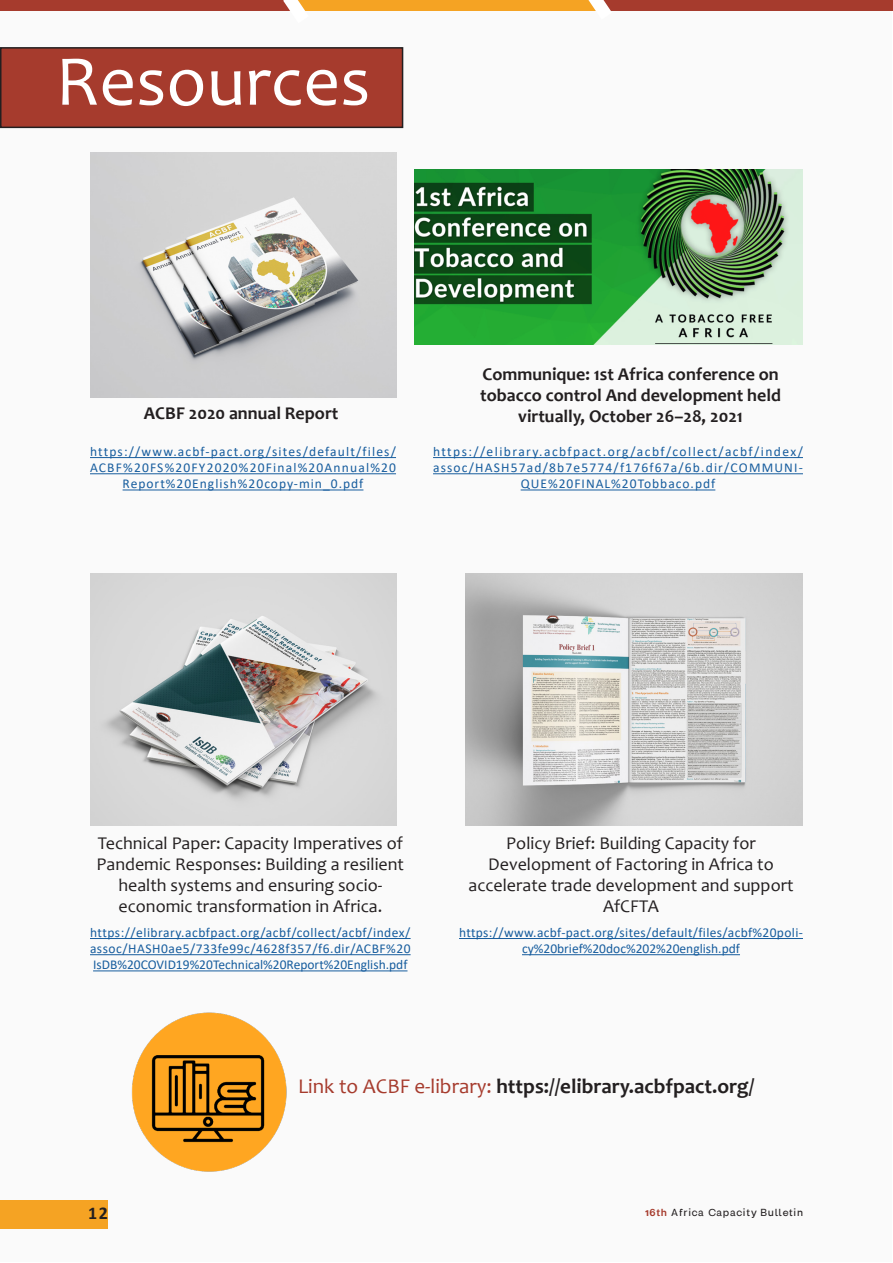
<style>
.page{position:relative;width:893px;height:1263px;background:#fff}
.page>*{position:absolute;margin:0;border:0;box-sizing:border-box;transform-origin:0 0}
.t1{font:72px "Candara";color:#fff}
.t2{font:700 21px "Candara";color:#231f20}
.t3{font:18px/21px "Candara";color:#231f20;text-align:center}
.t4{font:700 18px/21px "Candara";color:#231f20;text-align:center}
.t5{font:700 18px "Calibri";color:#231f20}
.t6{font:13.5px/16.2px "Calibri";letter-spacing:.075em;color:#175d9e;text-align:center}
.t7{font:13.5px/16.2px "Calibri";letter-spacing:.02em;color:#175d9e;text-align:center}
.t8{font:600 9px "Clinton";letter-spacing:.045em;color:#231f20}
.s1{font-weight:400;color:#a63b2d}
.s2{font-weight:700;color:#a63b2d}
</style>
<div class="page">
<div style="left:1px;top:1px;width:891px;height:1260px;background:#fafafa"></div>
<div style="left:1px;top:48px;width:402px;height:79px;background:#a63b2d"></div>
<div style="left:0;top:47px;width:403px;height:81px;border:2px solid #231f20"></div>
<div style="left:0;top:1200px;width:107px;height:29px;background:#f5a323"></div>
<div style="left:0;top:0;width:893px;height:10px;background:#a63b2d"></div>
<div style="left:294px;top:0;width:305px;height:10px;background:#f5a323"></div>
<svg style="left:283px;top:0;width:26px;height:11px"></svg>
<svg style="left:588px;top:0;width:24px;height:11px"></svg>
<img style="left:465px;top:573px;width:338px;height:252px">
<img style="left:90px;top:573px;width:306px;height:252px">
<img style="left:90px;top:152px;width:306px;height:246px">
<img style="left:414px;top:170px;width:389px;height:175px">
<img style="left:107px;top:1012px;width:180px;height:192px">
<hr style="left:90px;top:457px;width:306px;height:1px;background:#175d9e">
<hr style="left:90px;top:473px;width:306px;height:1px;background:#175d9e">
<hr style="left:123px;top:489px;width:240px;height:1px;background:#175d9e">
<hr style="left:90px;top:938px;width:321px;height:1px;background:#175d9e">
<hr style="left:90px;top:954px;width:321px;height:1px;background:#175d9e">
<hr style="left:93px;top:970px;width:314px;height:1px;background:#175d9e">
<hr style="left:433px;top:457px;width:370px;height:1px;background:#175d9e">
<hr style="left:433px;top:473px;width:370px;height:1px;background:#175d9e">
<hr style="left:521px;top:489px;width:194px;height:1px;background:#175d9e">
<hr style="left:459px;top:938px;width:344px;height:1px;background:#175d9e">
<hr style="left:522px;top:954px;width:218px;height:1px;background:#175d9e">
<p class="t1" style="left:56px;top:36px;width:316px">Resources</p>
<p class="t4" style="left:144px;top:402px;width:196px">ACBF 2020 annual Report</p>
<p class="t6" style="left:90px;top:443px;width:308px">https://www.acbf-pact.org/sites/default/files/<br>ACBF%20FS%20FY2020%20Final%20Annual%20<br>Report%20English%20copy-min_0.pdf</p>
<p class="t4" style="left:480px;top:364px;width:302px">Communique: 1st Africa conference on tobacco control And development held virtually, October 26–28, 2021</p>
<p class="t6" style="left:433px;top:443px;width:371px">https://elibrary.acbfpact.org/acbf/collect/acbf/index/ assoc/HASH57ad/8b7e5774/f176f67a/6b.dir/COMMUNI-<br>QUE%20FINAL%20Tobbaco.pdf</p>
<p class="t3" style="left:97px;top:832px;width:309px">Technical Paper: Capacity Imperatives of Pandemic Responses: Building a resilient health systems and ensuring socio&shy;economic transformation in Africa.</p>
<p class="t3" style="left:468px;top:832px;width:327px">Policy Brief: Building Capacity for<br>Development of Factoring in Africa to accelerate trade development and support<br>AfCFTA</p>
<p class="t6" style="left:90px;top:924px;width:322px;text-align:justify">https://elibrary.acbfpact.org/acbf/collect/acbf/index/ assoc/HASH0ae5/733fe99c/4628f357/f6.dir/ACBF%20<br>IsDB%20COVID19%20Technical%20Report%20English.pdf</p>
<p class="t7" style="left:459px;top:924px;width:345px">https://www.acbf-pact.org/sites/default/files/acbf%20poli&shy;cy%20brief%20doc%202%20english.pdf</p>
<p class="t2" style="left:298px;top:1073px;width:458px"><span class="s1">Link to ACBF e-library:</span> https://elibrary.acbfpact.org/</p>
<p class="t5" style="left:88px;top:1200px;width:21px">12</p>
<p class="t8" style="left:645px;top:1208px;width:160px"><span class="s2">16th</span> Africa Capacity Bulletin</p>
</div>
